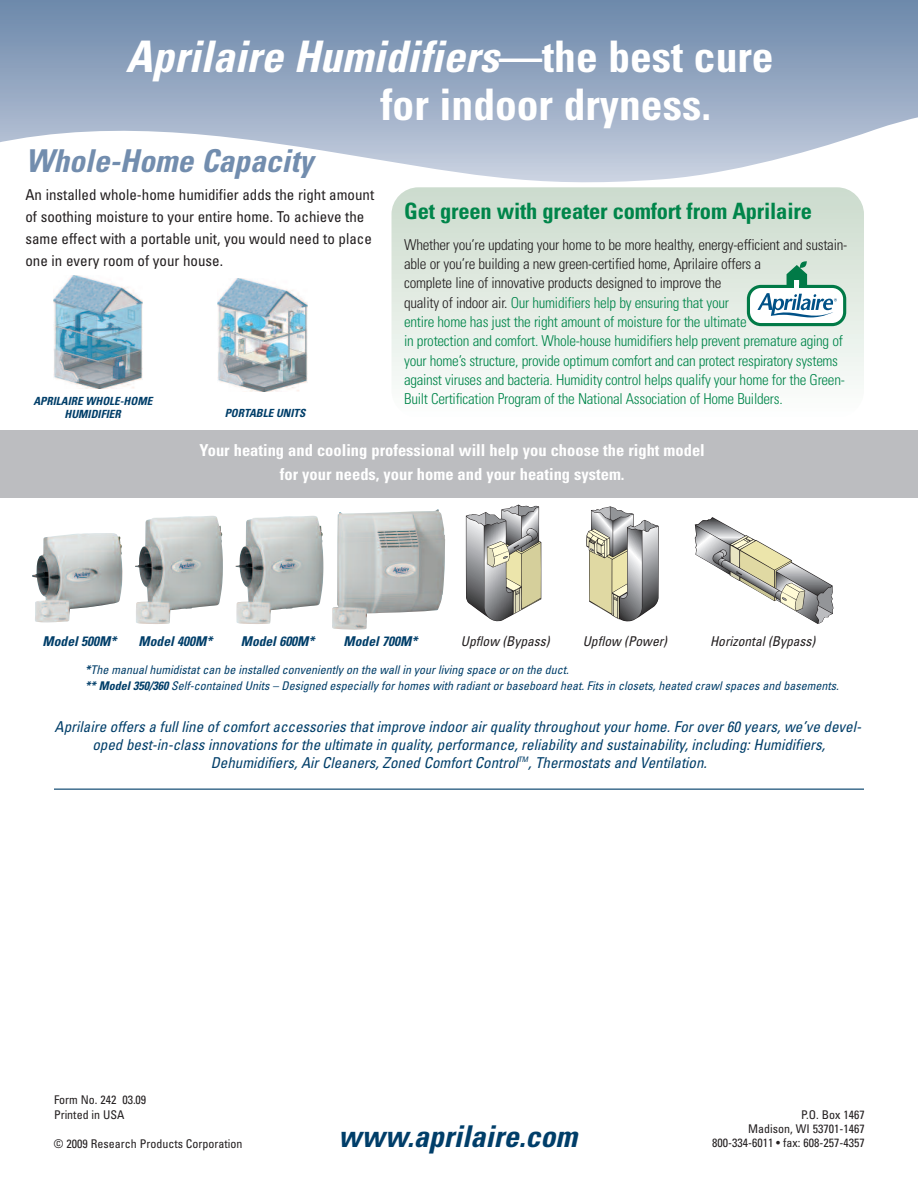
<style>
.page{position:relative;width:918px;height:1188px;background:#fff}
.page>*{position:absolute;margin:0;border:0;box-sizing:border-box;transform-origin:0 0}
.t1{font:700 condensed 43.5px/48px "Univers";color:#fff}
.t2{font:italic 700 condensed 31.5px "Univers";color:#728dae}
.t3{font:italic 700 condensed 30px "Univers";color:#003e69}
.t4{font:700 condensed 22.5px "Univers";letter-spacing:-.01em;color:#00854a}
.t5{font:700 condensed 16.5px/24px "Univers";color:#fff;text-align:center}
.t6{font:300 condensed 15px/19.4px "Univers";letter-spacing:-.02em;color:#00854a}
.t7{font:italic condensed 15px/18px "Univers";color:#003e69;text-align:center}
.t8{font:condensed 15px/21.8px "Univers";color:#231f20}
.t9{font:italic condensed 13.5px "Univers";color:#231f20}
.t10{font:italic 700 condensed 13.5px "Univers";color:#003e69}
.t11{font:italic condensed 12px/16.5px "Univers";color:#003e69}
.t12{font:condensed 12px/14.4px "Univers";color:#231f20}
.t13{font:italic 700 condensed 11.25px/12.9px "Univers";color:#003e69;text-align:center}
.s1{font-style:italic}
.s2{color:#231f20}
.s3{font-weight:700}
</style>
<div class="page">
<img style="left:32px;top:533px;width:90px;height:89px">
<img style="left:332px;top:509px;width:113px;height:121px">
<svg style="left:0;top:0;width:918px;height:102px;background:#849bb8"></svg>
<svg style="left:0;top:102px;width:918px;height:168px"></svg>
<div style="left:0;top:430px;width:918px;height:68px;background:#bcbdc0"></div>
<img style="left:53px;top:275px;width:90px;height:113px">
<img style="left:218px;top:278px;width:89px;height:113px">
<svg style="left:695px;top:517px;width:139px;height:106px"></svg>
<svg style="left:586px;top:506px;width:73px;height:115px"></svg>
<svg style="left:466px;top:505px;width:75px;height:116px;background:#b2b1a7"></svg>
<img style="left:135px;top:516px;width:88px;height:108px">
<img style="left:235px;top:516px;width:88px;height:108px">
<div style="left:392px;top:187px;width:472px;height:230px;background:linear-gradient(to bottom,#cbdacc,#fcfefd);border-radius:27px"></div>
<div style="left:748px;top:286px;width:97px;height:39px;background:#fff;border-radius:13px"></div>
<div style="left:747px;top:285px;width:99px;height:41px;border:3px solid #017a47;border-radius:13px"></div>
<svg style="left:787px;top:261px;width:20px;height:26px"></svg>
<svg style="left:757px;top:293px;width:80px;height:24px"></svg>
<div style="left:794px;top:280px;width:5px;height:9px;background:#fff"></div>
<hr style="left:54px;top:789px;width:810px;height:1px;background:#003e69">
<h1 class="t1" style="left:381px;top:36px;width:395px;text-indent:-255px"><span class="s1">Aprilaire Humidifiers</span>—the best cure for indoor dryness.</h1>
<h2 class="t2" style="left:25px;top:149px;width:289px">Whole-Home Capacity</h2>
<p class="t8" style="left:25px;top:185px;width:350px">An installed whole-home humidifier adds the right amount of soothing moisture to your entire home. To achieve the same effect with a portable unit, you would need to place one in every room of your house.</p>
<p class="t13" style="left:33px;top:396px;width:120px">APRILAIRE WHOLE-HOME<br>HUMIDIFIER</p>
<p class="t13" style="left:225px;top:407px;width:82px">PORTABLE UNITS</p>
<h3 class="t4" style="left:404px;top:203px;width:409px">Get green with greater comfort from Aprilaire</h3>
<p class="t6" style="left:404px;top:236px;width:445px"><span class="s2">Whether you’re updating your home to be more healthy, energy-efficient and sustain&shy;able or you’re building a new green-certified home, Aprilaire offers a<br>complete line of innovative products designed to improve the<br>quality of indoor air.</span> Our humidifiers help by ensuring that your<br>entire home has just the right amount of moisture for the ultimate<br>in protection and comfort. Whole-house humidifiers help prevent premature aging of your home’s structure, provide optimum comfort and can protect respiratory systems against viruses and bacteria. Humidity control helps qualify your home for the Green-Built Certification Program of the National Association of Home Builders.</p>
<p class="t5" style="left:200px;top:440px;width:507px">Your heating and cooling professional will help you choose the right model for your needs, your home and your heating system.</p>
<p class="t10" style="left:43px;top:636px;width:75px">Model 500M*</p>
<p class="t10" style="left:139px;top:636px;width:75px">Model 400M*</p>
<p class="t10" style="left:241px;top:636px;width:75px">Model 600M*</p>
<p class="t10" style="left:344px;top:636px;width:75px">Model 700M*</p>
<p class="t9" style="left:461px;top:636px;width:90px">Upflow (Bypass)</p>
<p class="t9" style="left:583px;top:636px;width:86px">Upflow (Power)</p>
<p class="t9" style="left:710px;top:636px;width:107px">Horizontal (Bypass)</p>
<p class="t11" style="left:85px;top:662px;width:755px"><span class="s3">*</span>The manual humidistat can be installed conveniently on the wall in your living space or on the duct.<br><span class="s3">** Model 350/360</span> Self-contained Units – Designed especially for homes with radiant or baseboard heat. Fits in closets, heated crawl spaces and basements.</p>
<p class="t7" style="left:55px;top:718px;width:808px">Aprilaire offers a full line of comfort accessories that improve indoor air quality throughout your home. For over 60 years, we’ve devel&shy;oped best-in-class innovations for the ultimate in quality, performance, reliability and sustainability, including: Humidifiers,<br>Dehumidifiers, Air Cleaners, Zoned Comfort Control<sup>TM</sup>, Thermostats and Ventilation.</p>
<p class="t12" style="left:54px;top:1094px;width:94px">Form No. 242 03.09<br>Printed in USA</p>
<p class="t12" style="left:54px;top:1137px;width:190px">© 2009 Research Products Corporation</p>
<h3 class="t3" style="left:338px;top:1126px;width:240px">www.aprilaire.com</h3>
<p class="t12" style="left:712px;top:1108px;width:154px;text-align:right">P.O. Box 1467<br>Madison, WI 53701-1467<br>800-334-6011 • fax: 608-257-4357</p>
</div>
